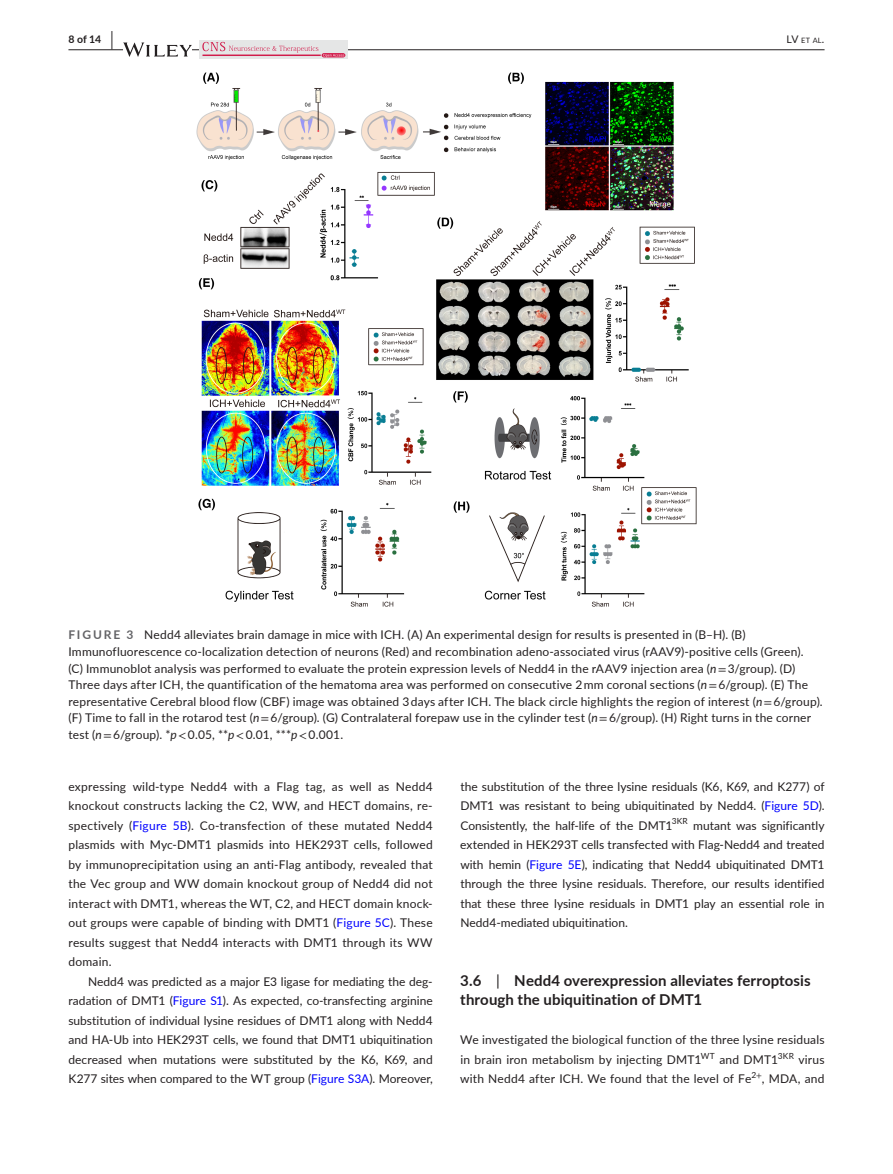
<style>
.page{position:relative;width:893px;height:1174px;background:#fff}
.page>*{position:absolute;margin:0;border:0;box-sizing:border-box;transform-origin:0 0}
.t1{font:700 15px/19.5px "Lato";letter-spacing:.005em;color:#231f20}
.t2{font:12px/19.5px "Lato";letter-spacing:.015em;color:#231f20;text-align:justify}
.t3{font:700 10.5px "Lato";color:#231f20}
.t4{font:8.4px "Lato";color:#231f20}
.t5{font:7.35px "Lato";color:#231f20}
.s1{font-size:19.5px}
.s2{font-size:10.5px}
.s3{font-weight:700;color:#636366}
.s4{font-style:italic}
.s5{font-family:"STIX"}
.s6{color:#00f}
.s7{font-weight:400}
</style>
<div class="page">
<hr style="left:68px;top:49px;width:756px;height:1px;background:#231f20">
<svg style="left:123px;top:42px;width:69px;height:15px"></svg>
<div style="left:200px;top:40px;width:148px;height:19px;background:#e5e6e6"></div>
<hr style="left:322px;top:53px;width:23px;height:4px;background:#d42d58;border-radius:2px">
<svg style="left:202px;top:42px;width:142px;height:15px"></svg>
<img style="left:196px;top:72px;width:501px;height:535px">
<p class="t3" style="left:68px;top:31px;width:46px">8 of 14 <span class="s1">|</span></p>
<p class="t5" style="left:786px;top:35px;width:39px"><span class="s2">LV</span> et al<span class="s2">.</span></p>
<p class="t2" style="left:68px;top:626px;width:756px;line-height:16.5px;text-align:left"><span class="s3">FIGURE 3</span> Nedd4 alleviates brain damage in mice with ICH. (A) An experimental design for results is presented in (B–H). (B)<br>Immunofluorescence co-localization detection of neurons (Red) and recombination adeno-associated virus (rAAV9)-positive cells (Green).<br>(C) Immunoblot analysis was performed to evaluate the protein expression levels of Nedd4 in the rAAV9 injection area (<span class="s4">n</span><span class="s5">=</span> 3/group). (D)<br>Three days after ICH, the quantification of the hematoma area was performed on consecutive 2 mm coronal sections (<span class="s4">n</span><span class="s5">=</span> 6/group). (E) The representative Cerebral blood flow (CBF) image was obtained 3 days after ICH. The black circle highlights the region of interest (<span class="s4">n</span><span class="s5">=</span> 6/group). (F) Time to fall in the rotarod test (<span class="s4">n</span><span class="s5">=</span> 6/group). (G) Contralateral forepaw use in the cylinder test (<span class="s4">n</span><span class="s5">=</span> 6/group). (H) Right turns in the corner test (<span class="s4">n</span><span class="s5">=</span> 6/group). *<span class="s4">p</span><span class="s5">&lt;</span> 0.05, **<span class="s4">p</span><span class="s5">&lt;</span> 0.01, ***<span class="s4">p</span><span class="s5">&lt;</span> 0.001.</p>
<p class="t2" style="left:68px;top:776px;width:366px">expressing wild-type Nedd4 with a Flag tag, as well as Nedd4 knockout constructs lacking the C2, WW, and HECT domains, re&shy;spectively (<span class="s6">Figure 5B</span>). Co-transfection of these mutated Nedd4 plasmids with Myc-DMT1 plasmids into HEK293T cells, followed by immunoprecipitation using an anti-Flag antibody, revealed that the Vec group and WW domain knockout group of Nedd4 did not interact with DMT1, whereas the WT, C2, and HECT domain knock&shy;out groups were capable of binding with DMT1 (<span class="s6">Figure 5C</span>). These results suggest that Nedd4 interacts with DMT1 through its WW domain.</p>
<p class="t2" style="left:68px;top:971px;width:366px;text-indent:20px">Nedd4 was predicted as a major E3 ligase for mediating the deg&shy;radation of DMT1 (<span class="s6">Figure S1</span>). As expected, co-transfecting arginine substitution of individual lysine residues of DMT1 along with Nedd4 and HA-Ub into HEK293T cells, we found that DMT1 ubiquitination decreased when mutations were substituted by the K6, K69, and K277 sites when compared to the WT group (<span class="s6">Figure S3A</span>). Moreover,</p>
<p class="t2" style="left:460px;top:776px;width:366px">the substitution of the three lysine residuals (K6, K69, and K277) of DMT1 was resistant to being ubiquitinated by Nedd4. (<span class="s6">Figure 5D</span>).<br>Consistently, the half-life of the DMT1</p>
<p class="t4" style="left:672px;top:815px;width:17px">3KR</p>
<p class="t2" style="left:460px;top:815px;width:366px;text-indent:233px">mutant was significantly extended in HEK293T cells transfected with Flag-Nedd4 and treated with hemin (<span class="s6">Figure 5E</span>), indicating that Nedd4 ubiquitinated DMT1 through the three lysine residuals. Therefore, our results identified that these three lysine residuals in DMT1 play an essential role in Nedd4-mediated ubiquitination.</p>
<p class="t1" style="left:460px;top:970px;width:352px">3.6 <span class="s7">|</span> Nedd4 overexpression alleviates ferroptosis through the ubiquitination of DMT1</p>
<p class="t2" style="left:460px;top:1029px;width:366px">We investigated the biological function of the three lysine residuals in brain iron metabolism by injecting DMT1<sup>WT</sup> and DMT1<sup>3KR</sup> virus with Nedd4 after ICH. We found that the level of Fe<sup>2</sup><sup>+</sup>, MDA, and</p>
</div>
